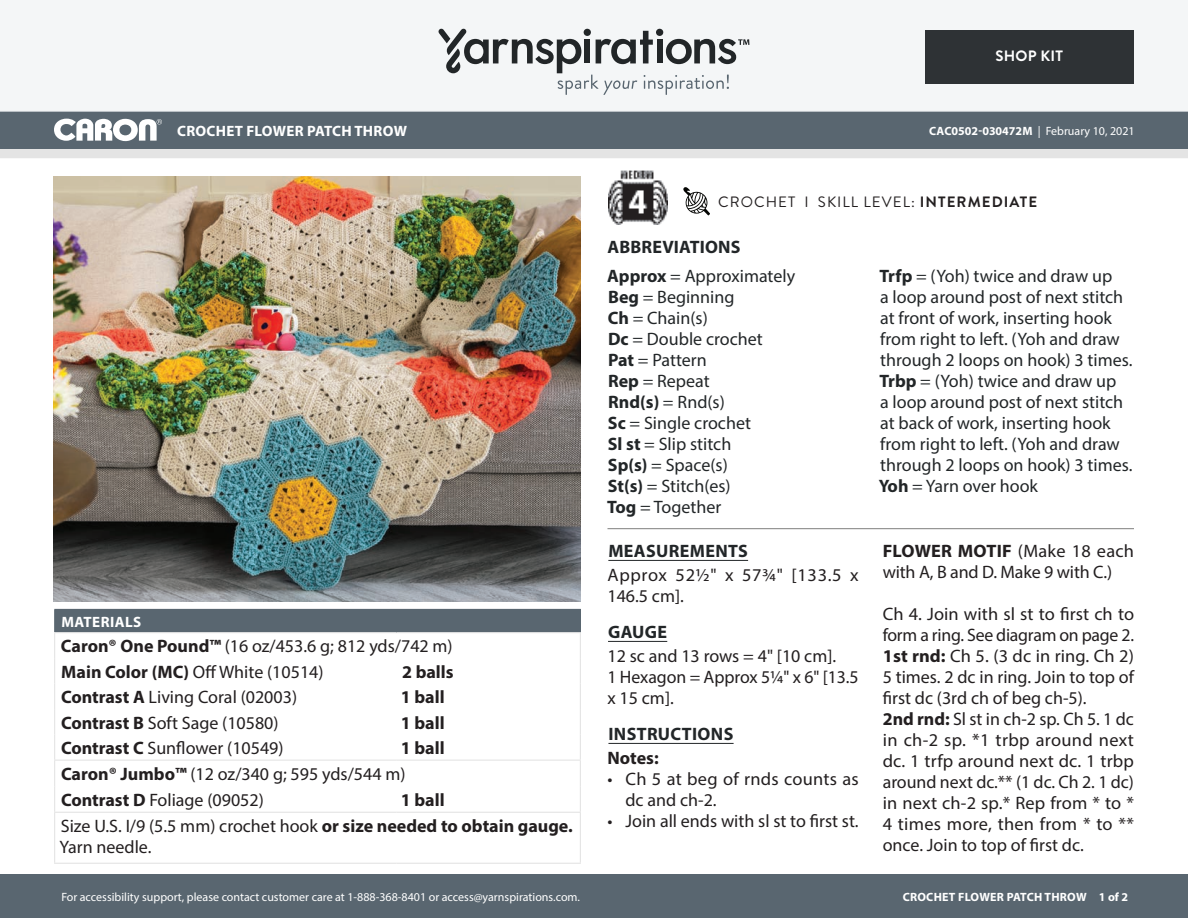
<style>
.page{position:relative;width:1188px;height:918px;background:#fff}
.page>*{position:absolute;margin:0;border:0;box-sizing:border-box;transform-origin:0 0}
.Body_-__With_auto_st{font:18px/21px "Myriad Pro";color:#231f20}
.Abbreviations_-_With{font:18px/21px "Myriad Pro";color:#222628}
.Material_-__Colors_i{font:18px "Myriad Pro";color:#231f20}
.Materials_-_Brand{font:18px "Myriad Pro";color:#231f20}
.Materials_-_Needle{font:18px "Myriad Pro";color:#231f20}
.Body_-_HEADERS_-_Und{font:700 18px "Myriad Pro";letter-spacing:.02em;color:#222628}
.Body_-__With_auto_st-2{font:18px/21px "Myriad Pro";letter-spacing:.035em;color:#231f20}
.Material_-__Colors_i-2{font:700 18px "Myriad Pro";color:#231f20}
.Body_-__With_auto_st-3{font:700 18px "Myriad Pro";color:#231f20}
.Materials_-__Header{font:700 15px "Myriad Pro";letter-spacing:.02em;color:#fff}
.Type_of_pattern___Sk{font:15px "Brandon Grotesque";letter-spacing:.07em;color:#231f20}
.t1{font:700 15px "Brandon Grotesque";letter-spacing:.02em;color:#fff}
.t2{font:12px "Myriad Pro";color:#fff}
.t3{font:700 12px "Myriad Pro";letter-spacing:.02em;color:#fff}
.s1{font-weight:700}
</style>
<div class="page">
<div style="left:0;top:875px;width:1188px;height:43px;background:#596670"></div>
<div style="left:0;top:149px;width:1188px;height:9px;background:#e4e4e4"></div>
<div style="left:0;top:111px;width:1188px;height:38px;background:#596670"></div>
<div style="left:0;top:0;width:1188px;height:112px;background:#f4f6f7"></div>
<svg style="left:438px;top:29px;width:311px;height:66px"></svg>
<div style="left:925px;top:30px;width:209px;height:54px;background:#2e3235"></div>
<svg style="left:54px;top:119px;width:108px;height:22px"></svg>
<svg style="left:683px;top:187px;width:27px;height:28px"></svg>
<img style="left:608px;top:170px;width:59px;height:54px">
<img style="left:54px;top:177px;width:527px;height:425px">
<hr style="left:608px;top:560px;width:140px;height:1px;background:#222628">
<hr style="left:608px;top:641px;width:59px;height:1px;background:#222628">
<hr style="left:608px;top:743px;width:126px;height:1px;background:#222628">
<div style="left:55px;top:609px;width:525px;height:24px;background:#596670"></div>
<hr style="left:54px;top:609px;width:342px;height:1px;background:#596670">
<hr style="left:396px;top:609px;width:185px;height:1px;background:#596670">
<hr style="left:54px;top:632px;width:342px;height:1px;background:#e4e4e4">
<hr style="left:396px;top:632px;width:185px;height:1px;background:#e4e4e4">
<hr style="left:54px;top:760px;width:342px;height:1px;background:#e4e4e4">
<hr style="left:396px;top:760px;width:185px;height:1px;background:#e4e4e4">
<svg style="left:54px;top:610px;width:1px;height:202px"></svg>
<svg style="left:580px;top:610px;width:1px;height:202px"></svg>
<hr style="left:54px;top:813px;width:1px;height:50px;background:#e4e4e4">
<hr style="left:54px;top:812px;width:342px;height:1px;background:#e4e4e4">
<hr style="left:396px;top:812px;width:185px;height:1px;background:#e4e4e4">
<hr style="left:580px;top:813px;width:1px;height:50px;background:#e4e4e4">
<hr style="left:54px;top:863px;width:342px;height:1px;background:#e4e4e4">
<hr style="left:396px;top:863px;width:185px;height:1px;background:#e4e4e4">
<hr style="left:608px;top:528px;width:526px;height:1px;background:#7e7e7d">
<p class="t1" style="left:995px;top:46px;width:69px">SHOP KIT</p>
<p class="Materials_-__Header" style="left:177px;top:121px;width:231px">CROCHET FLOWER PATCH THROW</p>
<p class="t2" style="left:929px;top:124px;width:207px"><span class="s1">CAC0502-030472M</span> | February 10, 2021</p>
<p class="Type_of_pattern___Sk" style="left:718px;top:192px;width:321px">CROCHET I SKILL LEVEL: <span class="s1">INTERMEDIATE</span></p>
<p class="Materials_-__Header" style="left:61px;top:612px;width:81px">MATERIALS</p>
<p class="Materials_-_Brand" style="left:61px;top:635px;width:393px"><span class="s1">Caron® One Pound™</span> (16 oz/453.6 g; 812 yds/742 m)</p>
<p class="Material_-__Colors_i" style="left:61px;top:660px;width:264px"><span class="s1">Main Color (MC)</span> Off White (10514)</p>
<p class="Material_-__Colors_i-2" style="left:402px;top:660px;width:53px">2 balls</p>
<p class="Material_-__Colors_i" style="left:61px;top:686px;width:238px"><span class="s1">Contrast A</span> Living Coral (02003)</p>
<p class="Material_-__Colors_i-2" style="left:401px;top:685px;width:45px">1 ball</p>
<p class="Material_-__Colors_i" style="left:61px;top:712px;width:219px"><span class="s1">Contrast B</span> Soft Sage (10580)</p>
<p class="Material_-__Colors_i-2" style="left:401px;top:711px;width:45px">1 ball</p>
<p class="Material_-__Colors_i" style="left:61px;top:737px;width:224px"><span class="s1">Contrast C</span> Sunflower (10549)</p>
<p class="Material_-__Colors_i-2" style="left:401px;top:736px;width:45px">1 ball</p>
<p class="Materials_-_Brand" style="left:61px;top:763px;width:346px"><span class="s1">Caron® Jumbo™</span> (12 oz/340 g; 595 yds/544 m)</p>
<p class="Material_-__Colors_i" style="left:61px;top:789px;width:204px"><span class="s1">Contrast D</span> Foliage (09052)</p>
<p class="Material_-__Colors_i-2" style="left:401px;top:788px;width:45px">1 ball</p>
<p class="Materials_-_Needle" style="left:61px;top:815px;width:513px">Size U.S. I/9 (5.5 mm) crochet hook <span class="s1">or size needed to obtain gauge.</span></p>
<p class="Materials_-_Needle" style="left:60px;top:836px;width:93px">Yarn needle.</p>
<p class="t2" style="left:61px;top:889px;width:520px">For accessibility support, please contact customer care at 1-888-368-8401 or access@yarnspirations.com.</p>
<p class="Body_-_HEADERS_-_Und" style="left:608px;top:235px;width:135px">ABBREVIATIONS</p>
<p class="Abbreviations_-_With" style="left:607px;top:265px;width:189px"><span class="s1">Approx</span> = Approximately</p>
<p class="Abbreviations_-_With" style="left:608px;top:286px;width:128px"><span class="s1">Beg</span> = Beginning</p>
<p class="Abbreviations_-_With" style="left:608px;top:307px;width:102px"><span class="s1">Ch</span> = Chain(s)</p>
<p class="Abbreviations_-_With" style="left:608px;top:328px;width:156px"><span class="s1">Dc</span> = Double crochet</p>
<p class="Abbreviations_-_With" style="left:608px;top:349px;width:100px"><span class="s1">Pat</span> = Pattern</p>
<p class="Abbreviations_-_With" style="left:608px;top:370px;width:103px"><span class="s1">Rep</span> = Repeat</p>
<p class="Abbreviations_-_With" style="left:608px;top:391px;width:118px"><span class="s1">Rnd(s)</span> = Rnd(s)</p>
<p class="Abbreviations_-_With" style="left:608px;top:412px;width:145px"><span class="s1">Sc</span> = Single crochet</p>
<p class="Abbreviations_-_With" style="left:608px;top:433px;width:125px"><span class="s1">Sl st</span> = Slip stitch</p>
<p class="Abbreviations_-_With" style="left:608px;top:454px;width:121px"><span class="s1">Sp(s)</span> = Space(s)</p>
<p class="Abbreviations_-_With" style="left:608px;top:475px;width:124px"><span class="s1">St(s)</span> = Stitch(es)</p>
<p class="Abbreviations_-_With" style="left:607px;top:496px;width:116px"><span class="s1">Tog</span> = Together</p>
<p class="Body_-_HEADERS_-_Und" style="left:608px;top:540px;width:141px">MEASUREMENTS</p>
<p class="Body_-__With_auto_st-2" style="left:608px;top:565px;width:253px">Approx 52½" x 57¾" [133.5 x<br>146.5 cm].</p>
<p class="Body_-_HEADERS_-_Und" style="left:608px;top:621px;width:61px">GAUGE</p>
<p class="Body_-__With_auto_st" style="left:608px;top:646px;width:230px">12 sc and 13 rows = 4" [10 cm].</p>
<p class="Body_-__With_auto_st" style="left:608px;top:667px;width:253px">1 Hexagon = Approx 5¼" x 6" [13.5 x 15 cm].</p>
<p class="Body_-_HEADERS_-_Und" style="left:608px;top:723px;width:126px">INSTRUCTIONS</p>
<p class="Body_-__With_auto_st-3" style="left:608px;top:747px;width:53px">Notes:</p>
<p class="Body_-__With_auto_st" style="left:626px;top:769px;width:235px;text-indent:-18px">• Ch 5 at beg of rnds counts as dc and ch-2.</p>
<p class="Body_-__With_auto_st" style="left:608px;top:811px;width:253px">• Join all ends with sl st to first st.</p>
<p class="Abbreviations_-_With" style="left:879px;top:265px;width:255px"><span class="s1">Trfp</span> = (Yoh) twice and draw up<br>a loop around post of next stitch at front of work, inserting hook from right to left. (Yoh and draw through 2 loops on hook) 3 times.</p>
<p class="Abbreviations_-_With" style="left:879px;top:370px;width:255px"><span class="s1">Trbp</span> = (Yoh) twice and draw up<br>a loop around post of next stitch at back of work, inserting hook from right to left. (Yoh and draw through 2 loops on hook) 3 times.</p>
<p class="Abbreviations_-_With" style="left:879px;top:475px;width:161px"><span class="s1">Yoh</span> = Yarn over hook</p>
<p class="Body_-__With_auto_st" style="left:883px;top:541px;width:253px"><span class="s1">FLOWER MOTIF</span> (Make 18 each with A, B and D. Make 9 with C.)</p>
<p class="Body_-__With_auto_st" style="left:883px;top:604px;width:253px">Ch 4. Join with sl st to first ch to form a ring. See diagram on page 2.</p>
<p class="Body_-__With_auto_st" style="left:883px;top:646px;width:253px;text-align:justify"><span class="s1">1st rnd:</span> Ch 5. (3 dc in ring. Ch 2)<br>5 times. 2 dc in ring. Join to top of first dc (3rd ch of beg ch-5).</p>
<p class="Body_-__With_auto_st" style="left:883px;top:709px;width:253px;text-align:justify"><span class="s1">2nd rnd:</span> Sl st in ch-2 sp. Ch 5. 1 dc in ch-2 sp. *1 trbp around next dc. 1 trfp around next dc. 1 trbp around next dc.** (1 dc. Ch 2. 1 dc) in next ch-2 sp.* Rep from * to * 4 times more, then from * to ** once. Join to top of first dc.</p>
<p class="t3" style="left:903px;top:889px;width:227px">CROCHET FLOWER PATCH THROW 1 of 2</p>
</div>
